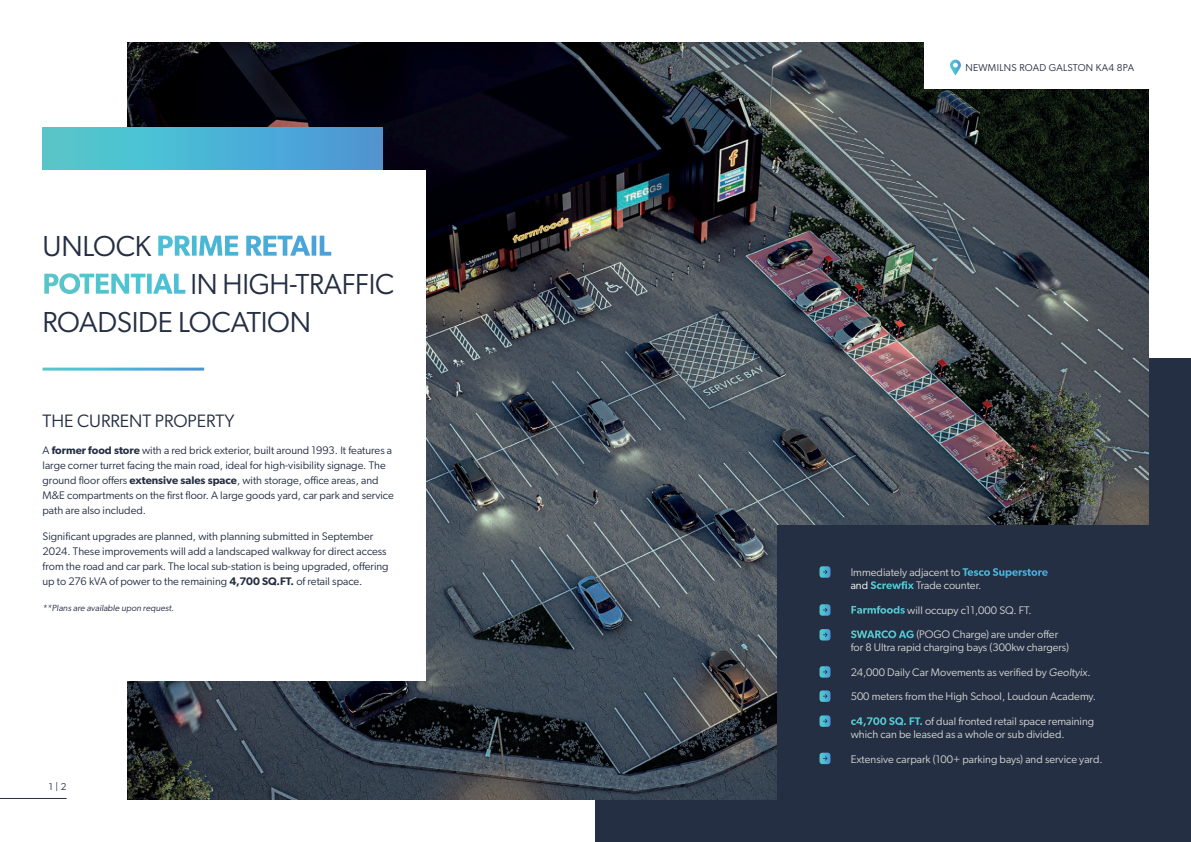
<style>
.page{position:relative;width:1191px;height:842px;background:#fff}
.page>*{position:absolute;margin:0;border:0;box-sizing:border-box;transform-origin:0 0}
.t1{font:29px/38px "Gibson";letter-spacing:-.01em;color:#252f43}
.t2{font:18px "Gibson";color:#252f43}
.t3{font:11px/15px "Gibson";color:#252f43}
.t4{font:11px/13.2px "Gibson";color:#d3d5d3}
.t5{font:10px "Gibson";letter-spacing:.03em;color:#252f43}
.t6{font:9px "Gibson";color:#252f43}
.s1{font-weight:600;color:#fff}
.s2{font-weight:600}
.s3{color:#fff}
</style>
<div class="page">
<div style="left:595px;top:358px;width:596px;height:484px;background:#252f43"></div>
<img style="left:128px;top:43px;width:1020px;height:756px">
<div style="left:43px;top:128px;width:340px;height:325px;background:linear-gradient(to right,#51cfce,#4a96d9)"></div>
<div style="left:0;top:170px;width:425px;height:510px;background:#fff"></div>
<div style="left:777px;top:525px;width:393px;height:317px;background:#252f43"></div>
<svg style="left:819px;top:566px;width:11px;height:12px"></svg>
<svg style="left:819px;top:604px;width:11px;height:12px"></svg>
<svg style="left:819px;top:629px;width:11px;height:11px"></svg>
<svg style="left:819px;top:666px;width:11px;height:12px"></svg>
<svg style="left:819px;top:690px;width:11px;height:12px"></svg>
<svg style="left:819px;top:715px;width:11px;height:12px"></svg>
<svg style="left:819px;top:753px;width:11px;height:11px"></svg>
<hr style="left:0;top:798px;width:67px;height:1px;background:#252f43">
<div style="left:923px;top:0;width:236px;height:89px;background:#fff"></div>
<svg style="left:950px;top:60px;width:11px;height:15px"></svg>
<h1 class="t1" style="left:43px;top:226px;width:353px">UNLOCK <span class="s1">PRIME RETAIL<br>POTENTIAL</span> IN HIGH-TRAFFIC<br>ROADSIDE LOCATION</h1>
<h2 class="t2" style="left:43px;top:410px;width:193px">THE CURRENT PROPERTY</h2>
<p class="t3" style="left:43px;top:442px;width:353px">A <span class="s2">former food store</span> with a red brick exterior, built around 1993. It features a large corner turret facing the main road, ideal for high-visibility signage. The ground floor offers <span class="s2">extensive sales space</span>, with storage, office areas, and M&amp;E compartments on the first floor. A large goods yard, car park and service path are also included.</p>
<p class="t3" style="left:43px;top:529px;width:348px">Significant upgrades are planned, with planning submitted in September 2024. These improvements will add a landscaped walkway for direct access from the road and car park. The local sub-station is being upgraded, offering up to 276 kVA of power to the remaining <span class="s2">4,700 SQ.FT.</span> of retail space.</p>
<p class="t6" style="left:43px;top:603px;width:134px">**Plans are available upon request.</p>
<p class="t5" style="left:49px;top:781px;width:19px">1 | 2</p>
<p class="t5" style="left:965px;top:61px;width:170px">NEWMILNS ROAD GALSTON KA4 8PA</p>
<p class="t4" style="left:850px;top:565px;width:199px">Immediately adjacent to <span class="s1">Tesco Superstore </span><span class="s3">and</span> <span class="s1">Screwfix</span> Trade counter.</p>
<p class="t4" style="left:850px;top:603px;width:182px"><span class="s1">Farmfoods</span> will occupy c11,000 SQ. FT.</p>
<p class="t4" style="left:850px;top:627px;width:220px"><span class="s1">SWARCO AG</span> (POGO Charge) are under offer for 8 Ultra rapid charging bays (300kw chargers)</p>
<p class="t4" style="left:850px;top:665px;width:241px">24,000 Daily Car Movements as verified by Geoltyix.</p>
<p class="t4" style="left:850px;top:690px;width:247px">500 meters from the High School, Loudoun Academy.</p>
<p class="t4" style="left:850px;top:714px;width:245px"><span class="s1">c4,700 SQ. FT.</span> of dual fronted retail space remaining which can be leased as a whole or sub divided.</p>
<p class="t4" style="left:850px;top:752px;width:253px">Extensive carpark (100+ parking bays) and service yard.</p>
</div>
